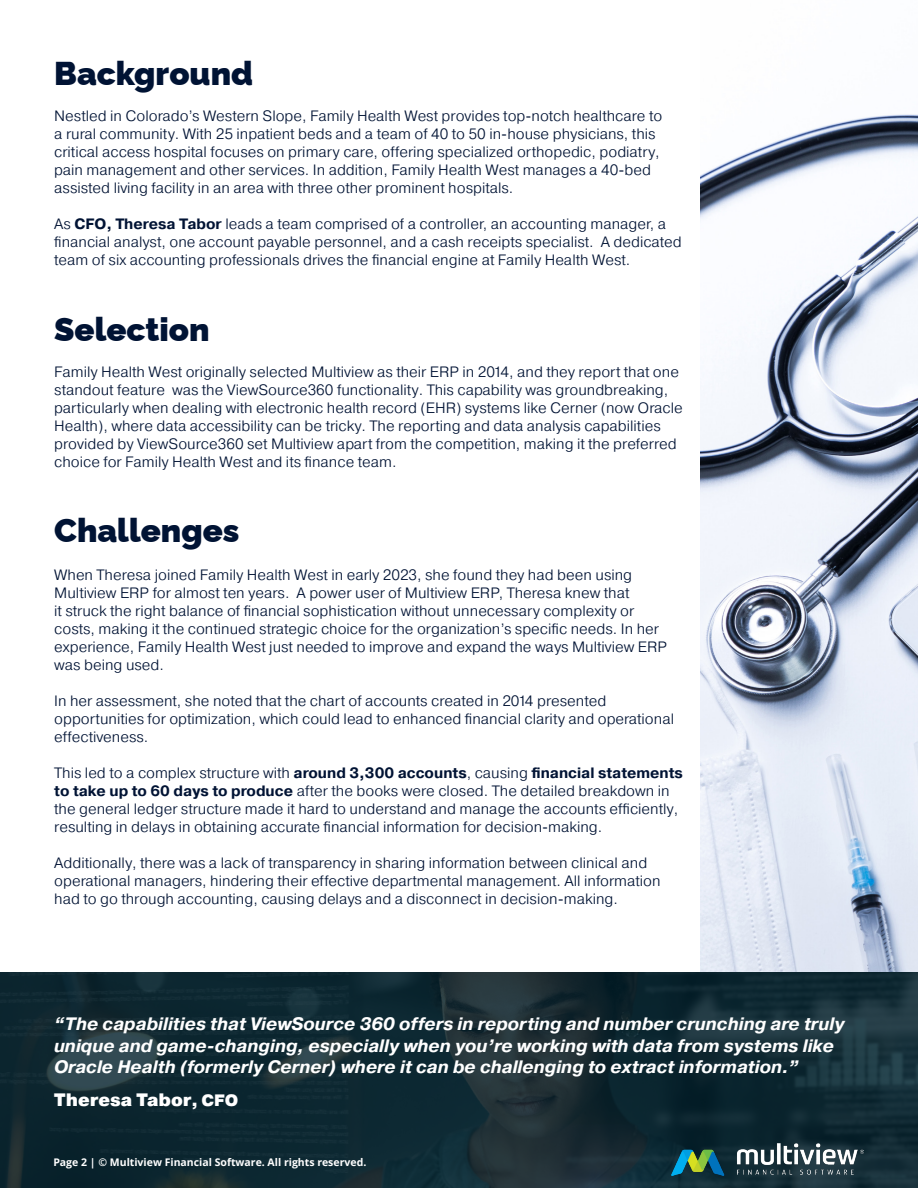
<style>
.page{position:relative;width:918px;height:1188px;background:#fff}
.page>*{position:absolute;margin:0;border:0;box-sizing:border-box;transform-origin:0 0}
.t1{font:900 33px "Raleway";color:#001334}
.t2{font:italic 700 18px/21.6px "Pragmatica";color:#fff}
.t3{font:900 18px "Pragmatica";color:#fff}
.t4{font:300 15px/18px "Pragmatica";color:#001334}
.Footer_Bar_Text{font:700 10.5px "Open Sans";color:#fff}
.s1{font-weight:700}
.s2{font-size:16.5px}
</style>
<div class="page">
<img style="left:0;top:972px;width:918px;height:216px">
<img style="left:700px;top:114px;width:218px;height:858px">
<img style="left:671px;top:1143px;width:193px;height:32px">
<p class="t1" style="left:54px;top:47px;width:200px">Background</p>
<p class="t4" style="left:54px;top:107px;width:610px">Nestled in Colorado’s Western Slope, Family Health West provides top-notch healthcare to a rural community. With 25 inpatient beds and a team of 40 to 50 in-house physicians, this critical access hospital focuses on primary care, offering specialized orthopedic, podiatry, pain management and other services. In addition, Family Health West manages a 40-bed assisted living facility in an area with three other prominent hospitals.</p>
<p class="t4" style="left:54px;top:215px;width:629px">As <span class="s1">CFO, Theresa Tabor</span> leads a team comprised of a controller, an accounting manager, a financial analyst, one account payable personnel, and a cash receipts specialist. A dedicated team of six accounting professionals drives the financial engine at Family Health West.</p>
<p class="t1" style="left:54px;top:303px;width:157px">Selection</p>
<p class="t4" style="left:54px;top:362px;width:630px">Family Health West originally selected Multiview as their ERP in 2014, and they report that one standout feature was the ViewSource360 functionality. This capability was groundbreaking, particularly when dealing with electronic health record (EHR) systems like Cerner (now Oracle Health), where data accessibility can be tricky. The reporting and data analysis capabilities provided by ViewSource360 set Multiview apart from the competition, making it the preferred choice for Family Health West and its finance team.</p>
<p class="t1" style="left:54px;top:504px;width:187px">Challenges</p>
<p class="t4" style="left:54px;top:566px;width:614px">When Theresa joined Family Health West in early 2023, she found they had been using Multiview ERP for almost ten years. A power user of Multiview ERP, Theresa knew that<br>it struck the right balance of financial sophistication without unnecessary complexity or costs, making it the continued strategic choice for the organization’s specific needs. In her experience, Family Health West just needed to improve and expand the ways Multiview ERP was being used.</p>
<p class="t4" style="left:54px;top:692px;width:621px">In her assessment, she noted that the chart of accounts created in 2014 presented opportunities for optimization, which could lead to enhanced financial clarity and operational effectiveness.</p>
<p class="t4" style="left:54px;top:764px;width:630px">This led to a complex structure with <span class="s1">around 3,300 accounts</span>, causing <span class="s1">financial statements to take up to 60 days to produce</span> after the books were closed. The detailed breakdown in the general ledger structure made it hard to understand and manage the accounts efficiently, resulting in delays in obtaining accurate financial information for decision-making.</p>
<p class="t4" style="left:54px;top:854px;width:608px">Additionally, there was a lack of transparency in sharing information between clinical and operational managers, hindering their effective departmental management. All information had to go through accounting, causing delays and a disconnect in decision-making.</p>
<p class="t2" style="left:54px;top:1013px;width:792px">“The capabilities that ViewSource 360 offers in reporting and number crunching are truly unique and game-changing, especially when you’re working with data from systems like<br>Oracle Health (formerly Cerner) where it can be challenging to extract information.”</p>
<p class="t3" style="left:54px;top:1089px;width:186px">Theresa Tabor<span class="s2">, CFO</span></p>
<p class="Footer_Bar_Text" style="left:53px;top:1154px;width:314px">Page 2 | © Multiview Financial Software. All rights reserved.</p>
</div>
